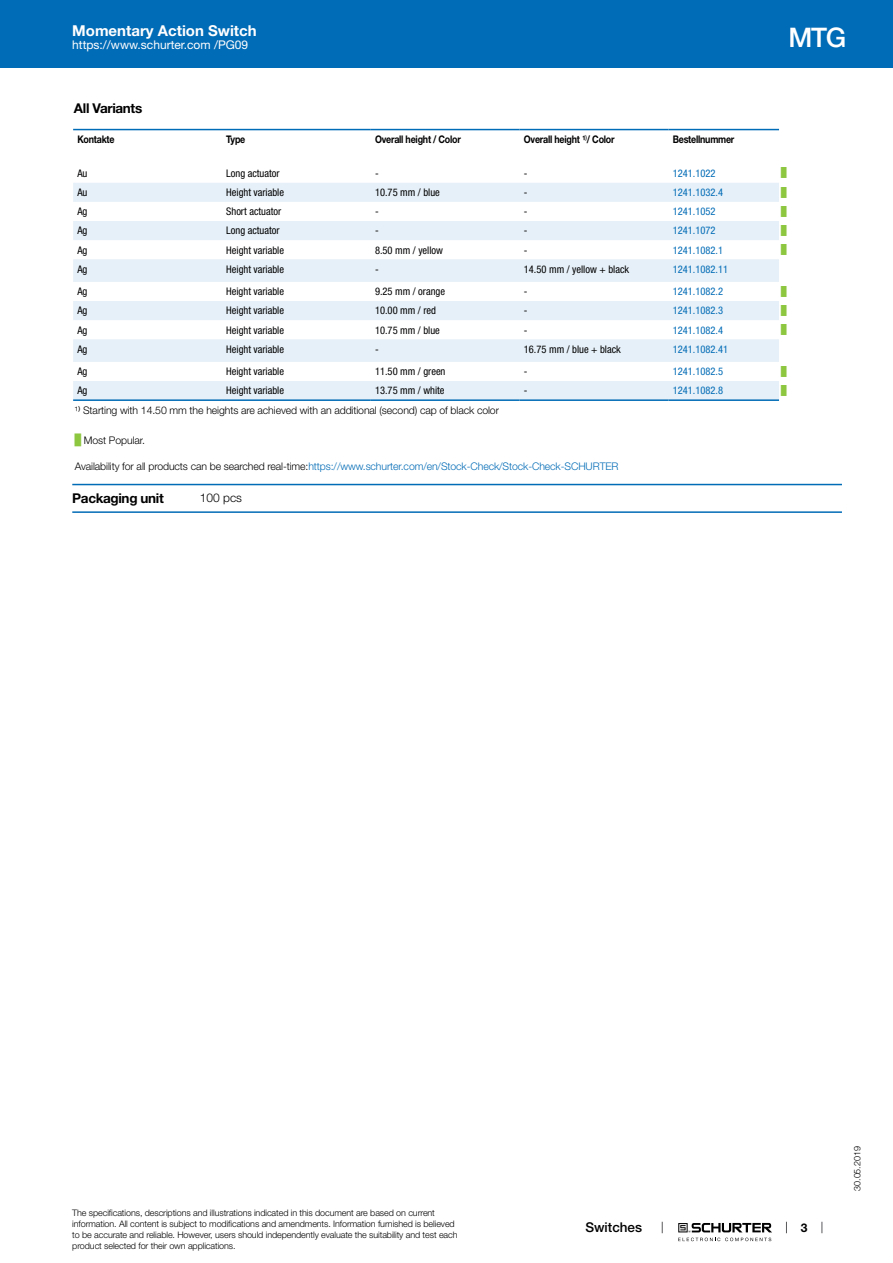
<style>
.page{position:relative;width:893px;height:1263px;background:#fff}
.page>*{position:absolute;margin:0;border:0;box-sizing:border-box;transform-origin:0 0}
.t1{font:500 27px "Helvetica Neue LT";color:#fff}
.t2{font:700 15px "Helvetica Neue LT";color:#fff}
.t3{font:700 13.5px "Helvetica Neue LT";letter-spacing:-.025em;color:#000}
.t4{font:500 13.5px "Helvetica Neue LT";color:#000}
.t5{font:12px "Helvetica Neue LT";color:#fff}
.t6{font:300 12px "Helvetica Neue LT";color:#000}
.t7{font:700 12px "Helvetica Neue LT";color:#000}
.t8{font:condensed 10.5px "Helvetica Neue LT";color:#000}
.t9{font:condensed 10.5px "Helvetica Neue LT";color:#006bb6}
.t10{font:300 10.5px "Helvetica Neue LT";letter-spacing:-.01em;color:#006bb6}
.t11{font:300 10.5px "Helvetica Neue LT";letter-spacing:-.01em;color:#000}
.t12{font:700 10.5px "Helvetica Neue LT";letter-spacing:-.025em;color:#000;scale:.85 1}
.t13{font:300 9px/10.8px "Helvetica Neue LT";letter-spacing:-.01em;color:#000}
.t14{font:9px "Arial Unicode MS";color:#8dc63f}
.s1{font-family:"Arial Unicode MS";font-weight:400}
.s2{font-family:"Arial Unicode MS";font-weight:400;color:#8dc63f}
.s3{color:#000}
</style>
<div class="page">
<svg style="left:678px;top:1223px;width:94px;height:18px"></svg>
<div style="left:0;top:0;width:893px;height:68px;background:#006bb6"></div>
<svg style="left:73px;top:183px;width:706px;height:216px;fill:#e6f0f8"></svg>
<hr style="left:73px;top:129px;width:149px;height:1px;background:#006bb6">
<hr style="left:222px;top:129px;width:149px;height:1px;background:#006bb6">
<hr style="left:371px;top:129px;width:149px;height:1px;background:#006bb6">
<hr style="left:520px;top:129px;width:148px;height:1px;background:#006bb6">
<hr style="left:668px;top:129px;width:111px;height:1px;background:#006bb6">
<hr style="left:73px;top:399px;width:149px;height:2px;background:#006bb6">
<hr style="left:222px;top:399px;width:149px;height:2px;background:#006bb6">
<hr style="left:371px;top:399px;width:149px;height:2px;background:#006bb6">
<hr style="left:520px;top:399px;width:148px;height:2px;background:#006bb6">
<hr style="left:668px;top:399px;width:111px;height:2px;background:#006bb6">
<hr style="left:72px;top:484px;width:770px;height:1px;background:#006bb6">
<hr style="left:72px;top:511px;width:770px;height:2px;background:#006bb6">
<h2 class="t2" style="left:72px;top:21px;width:186px">Momentary Action Switch</h2>
<p class="t5" style="left:72px;top:38px;width:178px">https://www.schurter.com /PG09</p>
<h1 class="t1" style="left:788px;top:21px;width:59px">MTG</h1>
<p class="t3" style="left:74px;top:99px;width:70px">All Variants</p>
<p class="t12" style="left:77px;top:133px;width:45px">Kontakte</p>
<p class="t12" style="left:226px;top:133px;width:24px">Type</p>
<p class="t12" style="left:375px;top:133px;width:103px">Overall height / Color</p>
<p class="t12" style="left:524px;top:133px;width:108px">Overall height ¹<span class="s1">⁾</span>/ Color</p>
<p class="t12" style="left:673px;top:133px;width:74px">Bestellnummer</p>
<p class="t8" style="left:77px;top:167px;width:12px">Au</p>
<p class="t8" style="left:226px;top:167px;width:55px">Long actuator</p>
<p class="t8" style="left:375px;top:167px;width:5px">-</p>
<p class="t8" style="left:524px;top:167px;width:5px">-</p>
<p class="t9" style="left:673px;top:167px;width:44px">1241.1022</p>
<p class="t14" style="left:781px;top:167px;width:7px">█</p>
<p class="t8" style="left:77px;top:186px;width:12px">Au</p>
<p class="t8" style="left:226px;top:186px;width:59px">Height variable</p>
<p class="t8" style="left:375px;top:186px;width:66px">10.75 mm / blue</p>
<p class="t8" style="left:524px;top:186px;width:5px">-</p>
<p class="t9" style="left:673px;top:186px;width:52px">1241.1032.4</p>
<p class="t14" style="left:781px;top:186px;width:7px">█</p>
<p class="t8" style="left:77px;top:205px;width:12px">Ag</p>
<p class="t8" style="left:226px;top:205px;width:57px">Short actuator</p>
<p class="t8" style="left:375px;top:205px;width:5px">-</p>
<p class="t8" style="left:524px;top:205px;width:5px">-</p>
<p class="t9" style="left:673px;top:205px;width:44px">1241.1052</p>
<p class="t14" style="left:781px;top:205px;width:7px">█</p>
<p class="t8" style="left:77px;top:225px;width:12px">Ag</p>
<p class="t8" style="left:226px;top:225px;width:55px">Long actuator</p>
<p class="t8" style="left:375px;top:225px;width:5px">-</p>
<p class="t8" style="left:524px;top:225px;width:5px">-</p>
<p class="t9" style="left:673px;top:225px;width:44px">1241.1072</p>
<p class="t14" style="left:781px;top:224px;width:7px">█</p>
<p class="t8" style="left:77px;top:244px;width:12px">Ag</p>
<p class="t8" style="left:226px;top:244px;width:59px">Height variable</p>
<p class="t8" style="left:375px;top:244px;width:70px">8.50 mm / yellow</p>
<p class="t8" style="left:524px;top:244px;width:5px">-</p>
<p class="t9" style="left:673px;top:244px;width:52px">1241.1082.1</p>
<p class="t14" style="left:781px;top:243px;width:7px">█</p>
<p class="t8" style="left:77px;top:263px;width:12px">Ag</p>
<p class="t8" style="left:226px;top:263px;width:59px">Height variable</p>
<p class="t8" style="left:375px;top:263px;width:5px">-</p>
<p class="t8" style="left:524px;top:263px;width:107px">14.50 mm / yellow + black</p>
<p class="t9" style="left:673px;top:263px;width:57px">1241.1082.11</p>
<p class="t8" style="left:77px;top:285px;width:12px">Ag</p>
<p class="t8" style="left:226px;top:285px;width:59px">Height variable</p>
<p class="t8" style="left:375px;top:285px;width:72px">9.25 mm / orange</p>
<p class="t8" style="left:524px;top:285px;width:5px">-</p>
<p class="t9" style="left:673px;top:285px;width:52px">1241.1082.2</p>
<p class="t14" style="left:781px;top:285px;width:7px">█</p>
<p class="t8" style="left:77px;top:305px;width:12px">Ag</p>
<p class="t8" style="left:226px;top:305px;width:59px">Height variable</p>
<p class="t8" style="left:375px;top:305px;width:62px">10.00 mm / red</p>
<p class="t8" style="left:524px;top:305px;width:5px">-</p>
<p class="t9" style="left:673px;top:305px;width:52px">1241.1082.3</p>
<p class="t14" style="left:781px;top:304px;width:7px">█</p>
<p class="t8" style="left:77px;top:324px;width:12px">Ag</p>
<p class="t8" style="left:226px;top:324px;width:59px">Height variable</p>
<p class="t8" style="left:375px;top:324px;width:66px">10.75 mm / blue</p>
<p class="t8" style="left:524px;top:324px;width:5px">-</p>
<p class="t9" style="left:673px;top:324px;width:52px">1241.1082.4</p>
<p class="t14" style="left:781px;top:323px;width:7px">█</p>
<p class="t8" style="left:77px;top:343px;width:12px">Ag</p>
<p class="t8" style="left:226px;top:343px;width:59px">Height variable</p>
<p class="t8" style="left:375px;top:343px;width:5px">-</p>
<p class="t8" style="left:524px;top:343px;width:98px">16.75 mm / blue + black</p>
<p class="t9" style="left:673px;top:343px;width:57px">1241.1082.41</p>
<p class="t8" style="left:77px;top:365px;width:12px">Ag</p>
<p class="t8" style="left:226px;top:365px;width:59px">Height variable</p>
<p class="t8" style="left:375px;top:365px;width:72px">11.50 mm / green</p>
<p class="t8" style="left:524px;top:365px;width:5px">-</p>
<p class="t9" style="left:673px;top:365px;width:52px">1241.1082.5</p>
<p class="t14" style="left:781px;top:365px;width:7px">█</p>
<p class="t8" style="left:77px;top:385px;width:12px">Ag</p>
<p class="t8" style="left:226px;top:385px;width:59px">Height variable</p>
<p class="t8" style="left:375px;top:385px;width:71px">13.75 mm / white</p>
<p class="t8" style="left:524px;top:385px;width:5px">-</p>
<p class="t9" style="left:673px;top:385px;width:52px">1241.1082.8</p>
<p class="t14" style="left:781px;top:384px;width:7px">█</p>
<p class="t11" style="left:75px;top:403px;width:426px">¹<span class="s1">⁾</span> Starting with 14.50 mm the heights are achieved with an additional (second) cap of black color</p>
<p class="t11" style="left:75px;top:434px;width:72px"><span class="s2">█</span> Most Popular.</p>
<p class="t10" style="left:75px;top:460px;width:545px"><span class="s3">Availability for all products can be searched real-time:</span>https://www.schurter.com/en/Stock-Check/Stock-Check-SCHURTER</p>
<p class="t3" style="left:72px;top:490px;width:93px">Packaging unit</p>
<p class="t6" style="left:200px;top:490px;width:44px">100 pcs</p>
<p class="t13" style="left:72px;top:1207px;width:387px">The specifications, descriptions and illustrations indicated in this document are based on current information. All content is subject to modifications and amendments. Information furnished is believed to be accurate and reliable. However, users should independently evaluate the suitability and test each product selected for their own applications.</p>
<p class="t4" style="left:585px;top:1219px;width:58px">Switches</p>
<p class="t7" style="left:801px;top:1220px;width:8px">3</p>
<p class="t13" style="left:852px;top:1191px;width:46px;rotate:-90deg">30.05.2019</p>
</div>
